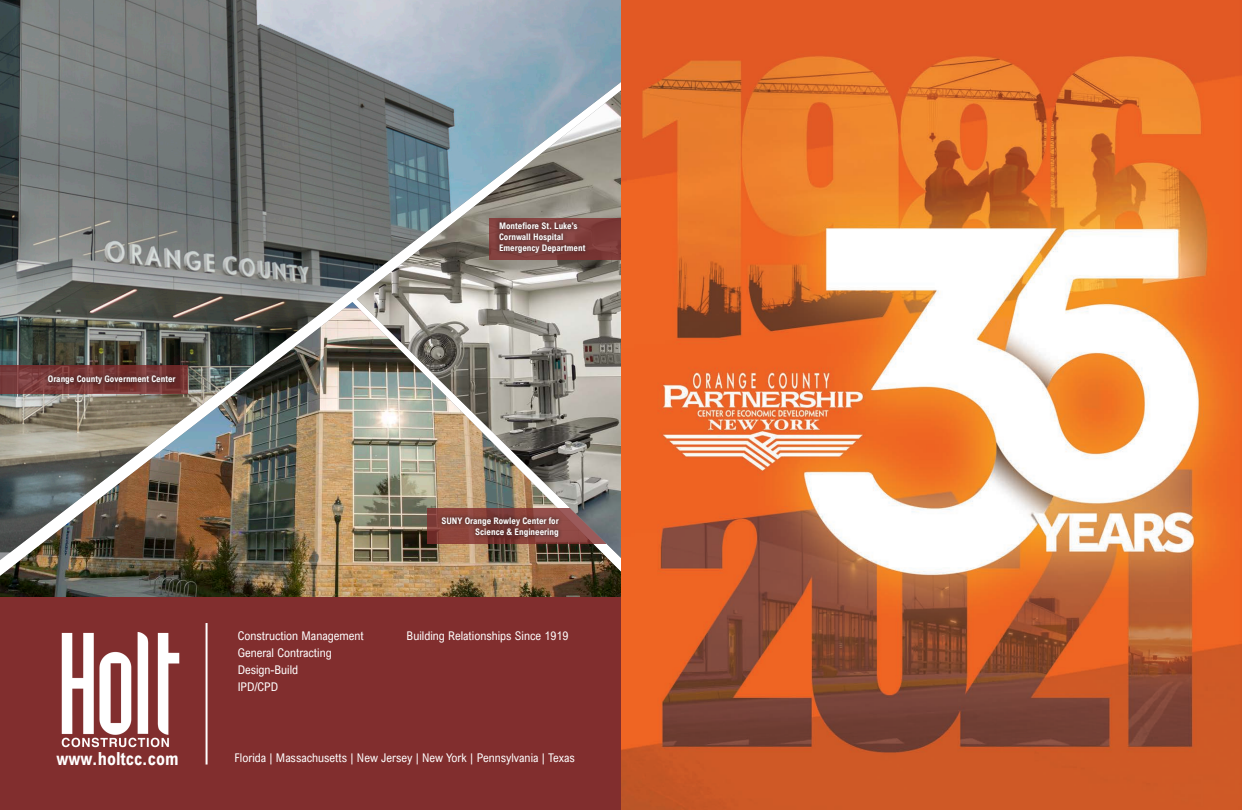
<style>
.page{position:relative;width:1242px;height:810px;background:#fff}
.page>*{position:absolute;margin:0;border:0;box-sizing:border-box;transform-origin:0 0}
.t1{font:700 18px "Arial Nova Cond";color:#fff}
.t2{font:12px/17px "Arial Nova Cond";color:#fff}
.t3{font:700 9px/11px "Arial Nova Cond";color:#fff;text-align:right}
</style>
<div class="page">
<img style="left:621px;top:0;width:621px;height:810px">
<img style="left:0;top:560px;width:621px;height:38px">
<img style="left:0;top:0;width:621px;height:552px">
<img style="left:357px;top:90px;width:264px;height:468px">
<div style="left:0;top:598px;width:621px;height:212px;background:#812e2e"></div>
<hr style="left:206px;top:623px;width:2px;height:142px;background:#fff">
<div style="left:489px;top:218px;width:132px;height:42px;background:#7c3a38"></div>
<svg style="left:0;top:366px;width:188px;height:28px;fill:#783a3a"></svg>
<div style="left:495px;top:218px;width:95px;height:40px;background:#231f20;opacity:.98"></div>
<div style="left:44px;top:371px;width:136px;height:18px;background:#231f20;opacity:.98"></div>
<img style="left:61px;top:632px;width:119px;height:116px">
<p class="t3" style="left:48px;top:373px;width:129px">Orange County Government Center</p>
<p class="t3" style="left:499px;top:220px;width:88px;text-align:left">Montefiore St. Luke’s<br>Cornwall Hospital<br>Emergency Department</p>
<p class="t3" style="left:441px;top:516px;width:119px">SUNY Orange Rowley Center for<br>Science &amp; Engineering</p>
<p class="t2" style="left:238px;top:627px;width:127px">Construction Management<br>General Contracting<br>Design-Build<br>IPD/CPD</p>
<p class="t2" style="left:407px;top:627px;width:163px">Building Relationships Since 1919</p>
<p class="t1" style="left:56px;top:748px;width:124px">www.holtcc.com</p>
<p class="t2" style="left:234px;top:749px;width:342px">Florida | Massachusetts | New Jersey | New York | Pennsylvania | Texas</p>
</div>
